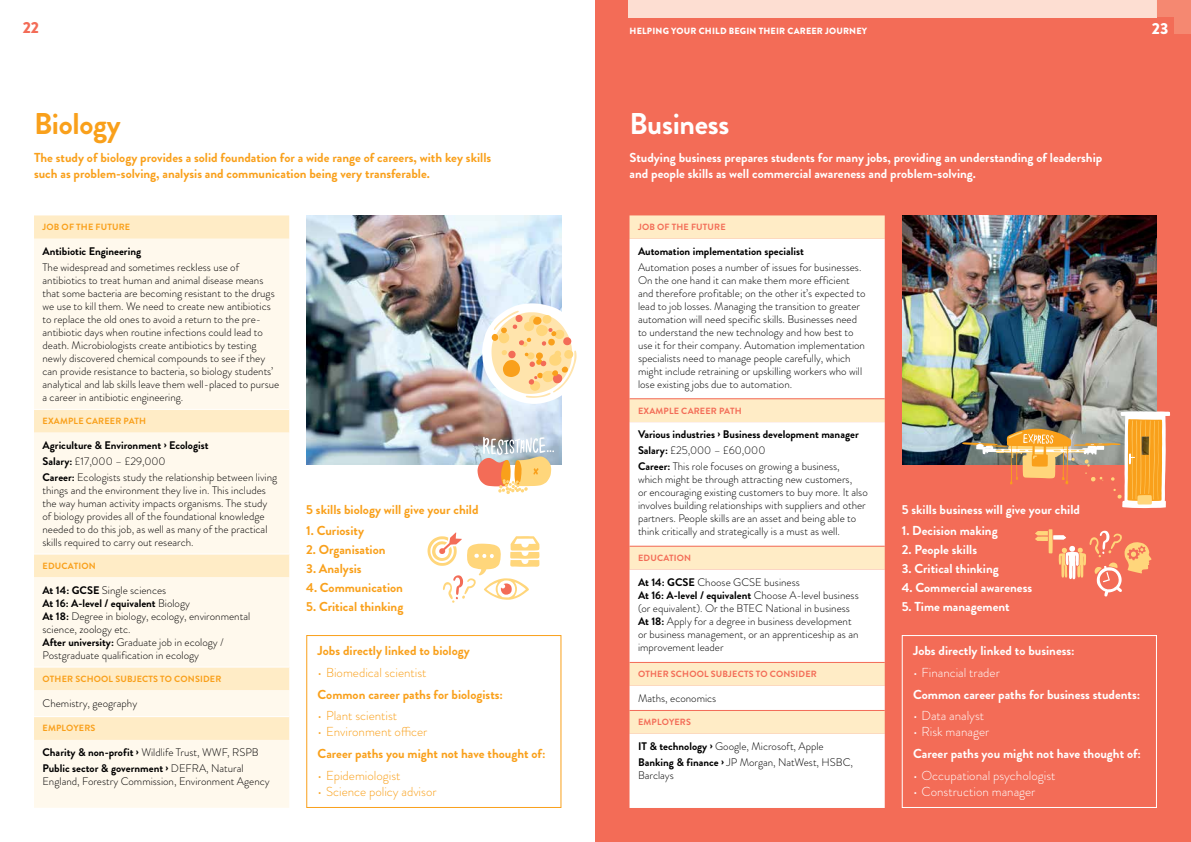
<style>
.page{position:relative;width:1191px;height:842px;background:#fff}
.page>*{position:absolute;margin:0;border:0;box-sizing:border-box;transform-origin:0 0}
.t1{font:700 30px "Brandon Grotesque";letter-spacing:-.01em;color:#fff}
.t2{font:700 30px "Brandon Grotesque";letter-spacing:-.01em;color:#f9a01b}
.t3{font:900 16px "Brandon Grotesque";color:#f36c57}
.t4{font:900 16px "Brandon Grotesque";color:#fff}
.t5{font:700 13px/16px "Brandon Grotesque";color:#fff}
.t6{font:700 13px/16px "Brandon Grotesque";color:#f9a01b}
.t7{font:300 13px "Brandon Grotesque";color:#f9a01b}
.t8{font:300 13px "Brandon Grotesque";color:#fff}
.t9{font:300 11px/13px "Brandon Grotesque";color:#000}
.t10{font:700 11px/15.8px "Brandon Grotesque";color:#000}
.t11{font:700 9px "Brandon Grotesque";letter-spacing:.02em;color:#f9a01b}
.t12{font:700 9px "Brandon Grotesque";letter-spacing:.02em;color:#f36c57}
.t13{font:900 9px "Brandon Grotesque";letter-spacing:.02em;color:#fff}
.s1{font-weight:700}
.s2{font-weight:300}
</style>
<div class="page">
<div style="left:595px;top:0;width:596px;height:842px;background:#f36c57"></div>
<div style="left:628px;top:0;width:529px;height:17px;background:#fdded2"></div>
<svg style="left:1157px;top:0;width:34px;height:34px"></svg>
<svg style="left:34px;top:215px;width:255px;height:24px;background:#ffecc7"></svg>
<svg style="left:34px;top:239px;width:255px;height:569px;background:#fff6e6"></svg>
<hr style="left:34px;top:409px;width:255px;height:1px;background:#fff">
<hr style="left:34px;top:553px;width:255px;height:1px;background:#fff">
<hr style="left:34px;top:666px;width:255px;height:1px;background:#fff">
<hr style="left:34px;top:716px;width:255px;height:1px;background:#fff">
<div style="left:306px;top:635px;width:255px;height:173px;border:1px solid #f9a01b"></div>
<svg style="left:629px;top:215px;width:255px;height:24px;background:#fee8c3"></svg>
<svg style="left:629px;top:239px;width:255px;height:569px;background:#fefaf4"></svg>
<hr style="left:629px;top:546px;width:255px;height:1px;background:#f36c57">
<hr style="left:629px;top:662px;width:255px;height:1px;background:#f36c57">
<hr style="left:629px;top:710px;width:255px;height:1px;background:#f36c57">
<hr style="left:629px;top:398px;width:255px;height:1px;background:#f36c57">
<img style="left:306px;top:215px;width:255px;height:250px">
<svg style="left:482px;top:303px;width:95px;height:101px"></svg>
<svg style="left:477px;top:437px;width:77px;height:57px"></svg>
<svg style="left:427px;top:532px;width:112px;height:71px"></svg>
<div style="left:901px;top:635px;width:256px;height:173px;border:1px solid #fff"></div>
<img style="left:902px;top:215px;width:255px;height:250px">
<svg style="left:1035px;top:529px;width:116px;height:67px"></svg>
<img style="left:962px;top:411px;width:208px;height:97px">
<h2 class="t3" style="left:23px;top:16px;width:18px">22</h2>
<p class="t13" style="left:629px;top:25px;width:239px">HELPING YOUR CHILD BEGIN THEIR CAREER JOURNEY</p>
<h2 class="t4" style="left:1151px;top:17px;width:18px">23</h2>
<h1 class="t2" style="left:34px;top:103px;width:88px">Biology</h1>
<p class="t6" style="left:34px;top:150px;width:459px">The study of biology provides a solid foundation for a wide range of careers, with key skills such as problem-solving, analysis and communication being very transferable.</p>
<p class="t11" style="left:43px;top:221px;width:89px">JOB OF THE FUTURE</p>
<p class="t10" style="left:43px;top:243px;width:100px">Antibiotic Engineering</p>
<p class="t9" style="left:43px;top:261px;width:238px">The widespread and sometimes reckless use of antibiotics to treat human and animal disease means that some bacteria are becoming resistant to the drugs we use to kill them. We need to create new antibiotics to replace the old ones to avoid a return to the pre&shy;antibiotic days when routine infections could lead to death. Microbiologists create antibiotics by testing newly discovered chemical compounds to see if they can provide resistance to bacteria, so biology students’ analytical and lab skills leave them well-placed to pursue a career in antibiotic engineering.</p>
<p class="t11" style="left:43px;top:415px;width:105px">EXAMPLE CAREER PATH</p>
<p class="t9" style="left:43px;top:437px;width:236px;line-height:15.8px"><span class="s1">Agriculture &amp; Environment › Ecologist<br>Salary:</span> £17,000 – £29,000<br><span class="s1">Career:</span> Ecologists study the relationship between living</p>
<p class="t9" style="left:43px;top:483px;width:226px">things and the environment they live in. This includes the way human activity impacts organisms. The study of biology provides all of the foundational knowledge needed to do this job, as well as many of the practical skills required to carry out research.</p>
<p class="t11" style="left:43px;top:559px;width:55px">EDUCATION</p>
<p class="t9" style="left:43px;top:583px;width:209px"><span class="s1">At 14: GCSE</span> Single sciences<br><span class="s1">At 16: A-level / equivalent</span> Biology<br><span class="s1">At 18:</span> Degree in biology, ecology, environmental science, zoology etc.<br><span class="s1">After university:</span> Graduate job in ecology / Postgraduate qualification in ecology</p>
<p class="t11" style="left:43px;top:672px;width:180px">OTHER SCHOOL SUBJECTS TO CONSIDER</p>
<p class="t9" style="left:43px;top:696px;width:96px">Chemistry, geography</p>
<p class="t11" style="left:43px;top:722px;width:54px">EMPLOYERS</p>
<p class="t10" style="left:43px;top:745px;width:218px">Charity &amp; non-profit › <span class="s2">Wildlife Trust, WWF, RSPB<br></span>Public sector &amp; government › <span class="s2">DEFRA, Natural</span></p>
<p class="t9" style="left:43px;top:775px;width:229px">England, Forestry Commission, Environment Agency</p>
<p class="t6" style="left:306px;top:501px;width:174px">5 skills biology will give your child</p>
<p class="t6" style="left:306px;top:523px;width:59px">1. Curiosity</p>
<p class="t6" style="left:306px;top:542px;width:81px">2. Organisation</p>
<p class="t6" style="left:306px;top:561px;width:57px">3. Analysis</p>
<p class="t6" style="left:306px;top:580px;width:98px">4. Communication</p>
<p class="t6" style="left:306px;top:598px;width:99px">5. Critical thinking</p>
<p class="t6" style="left:317px;top:643px;width:154px">Jobs directly linked to biology</p>
<p class="t7" style="left:317px;top:664px;width:110px">• Biomedical scientist</p>
<p class="t6" style="left:317px;top:686px;width:187px">Common career paths for biologists:</p>
<p class="t7" style="left:317px;top:707px;width:81px">• Plant scientist</p>
<p class="t7" style="left:317px;top:723px;width:111px">• Environment officer</p>
<p class="t6" style="left:317px;top:746px;width:229px">Career paths you might not have thought of:</p>
<p class="t7" style="left:317px;top:766px;width:84px">• Epidemiologist</p>
<p class="t7" style="left:317px;top:782px;width:121px">• Science policy advisor</p>
<h1 class="t1" style="left:629px;top:103px;width:101px">Business</h1>
<p class="t5" style="left:629px;top:150px;width:474px">Studying business prepares students for many jobs, providing an understanding of leadership and people skills as well commercial awareness and problem-solving.</p>
<p class="t12" style="left:638px;top:221px;width:89px">JOB OF THE FUTURE</p>
<p class="t10" style="left:638px;top:243px;width:167px">Automation implementation specialist</p>
<p class="t9" style="left:638px;top:261px;width:229px">Automation poses a number of issues for businesses.<br>On the one hand it can make them more efficient and therefore profitable; on the other it’s expected to lead to job losses. Managing the transition to greater automation will need specific skills. Businesses need to understand the new technology and how best to use it for their company. Automation implementation specialists need to manage people carefully, which might include retraining or upskilling workers who will lose existing jobs due to automation.</p>
<p class="t12" style="left:638px;top:404px;width:105px">EXAMPLE CAREER PATH</p>
<p class="t10" style="left:638px;top:427px;width:222px">Various industries › Business development manager<br>Salary: <span class="s2">£25,000 – £60,000<br></span>Career: <span class="s2">This role focuses on growing a business,</span></p>
<p class="t9" style="left:638px;top:473px;width:231px">which might be through attracting new customers,<br>or encouraging existing customers to buy more. It also involves building relationships with suppliers and other partners. People skills are an asset and being able to think critically and strategically is a must as well.</p>
<p class="t12" style="left:638px;top:552px;width:55px">EDUCATION</p>
<p class="t9" style="left:638px;top:575px;width:222px"><span class="s1">At 14: GCSE</span> Choose GCSE business<br><span class="s1">At 16: A-level / equivalent</span> Choose A-level business (or equivalent). Or the BTEC National in business <span class="s1">At 18:</span> Apply for a degree in business development or business management, or an apprenticeship as an improvement leader</p>
<p class="t12" style="left:638px;top:668px;width:180px">OTHER SCHOOL SUBJECTS TO CONSIDER</p>
<p class="t9" style="left:638px;top:692px;width:80px">Maths, economics</p>
<p class="t12" style="left:638px;top:716px;width:54px">EMPLOYERS</p>
<p class="t9" style="left:638px;top:738px;width:216px;line-height:15.8px"><span class="s1">IT &amp; technology ›</span> Google, Microsoft, Apple<br><span class="s1">Banking &amp; finance ›</span> JP Morgan, NatWest, HSBC,</p>
<p class="t9" style="left:638px;top:768px;width:37px">Barclays</p>
<p class="t5" style="left:901px;top:501px;width:180px">5 skills business will give your child</p>
<p class="t5" style="left:901px;top:523px;width:97px">1. Decision making</p>
<p class="t5" style="left:901px;top:542px;width:77px">2. People skills</p>
<p class="t5" style="left:901px;top:561px;width:99px">3. Critical thinking</p>
<p class="t5" style="left:901px;top:580px;width:132px">4. Commercial awareness</p>
<p class="t5" style="left:901px;top:598px;width:109px">5. Time management</p>
<p class="t5" style="left:913px;top:643px;width:163px">Jobs directly linked to business:</p>
<p class="t8" style="left:913px;top:664px;width:88px">• Financial trader</p>
<p class="t5" style="left:913px;top:686px;width:229px">Common career paths for business students:</p>
<p class="t8" style="left:913px;top:707px;width:73px">• Data analyst</p>
<p class="t8" style="left:913px;top:723px;width:78px">• Risk manager</p>
<p class="t5" style="left:913px;top:746px;width:229px">Career paths you might not have thought of:</p>
<p class="t8" style="left:913px;top:766px;width:144px">• Occupational psychologist</p>
<p class="t8" style="left:913px;top:782px;width:124px">• Construction manager</p>
</div>
